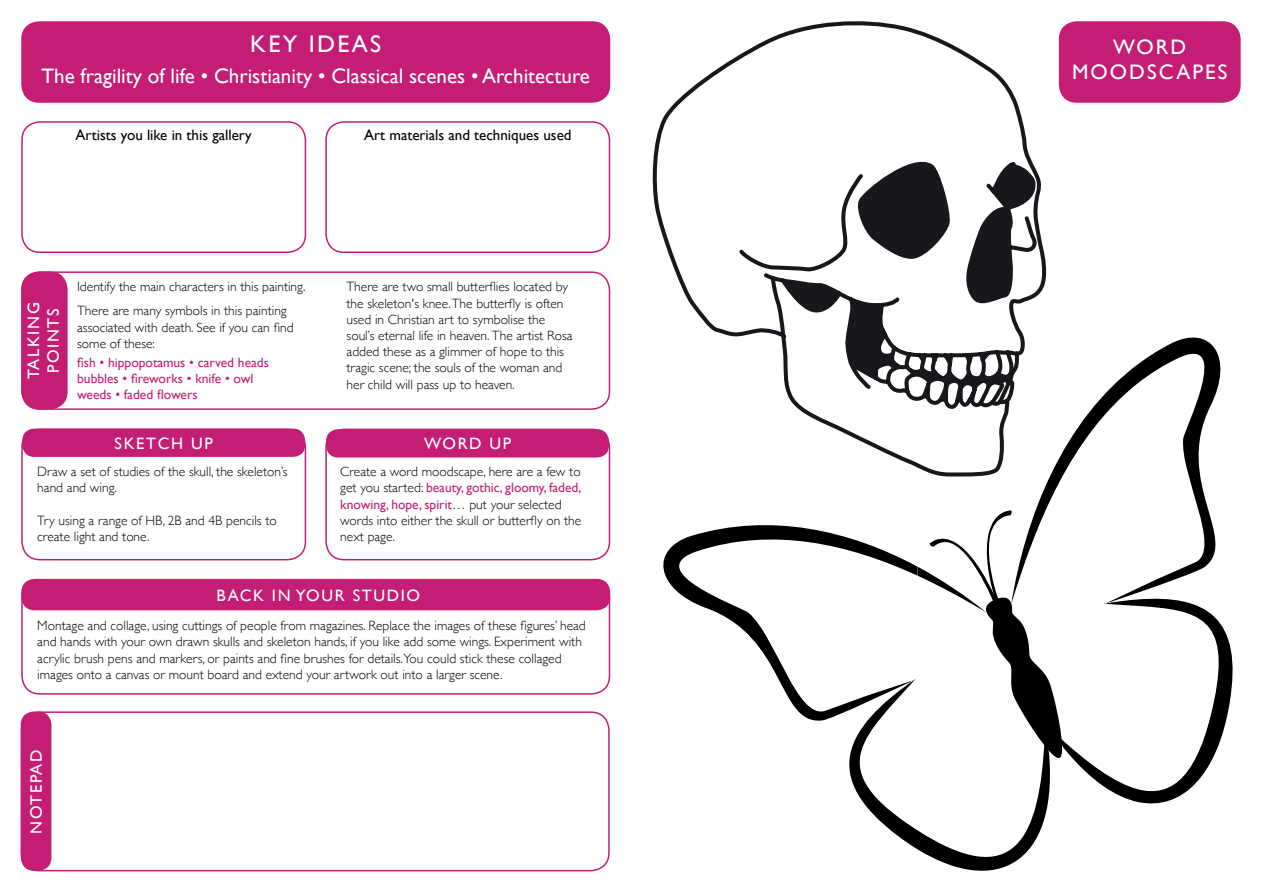
<style>
.page{position:relative;width:1263px;height:893px;background:#fff}
.page>*{position:absolute;margin:0;border:0;box-sizing:border-box;transform-origin:0 0}
.t1{font:24px "Gill Sans";letter-spacing:.1em;color:#fff}
.t2{font:21px "Gill Sans";color:#fff}
.t3{font:21px/25.2px "Gill Sans";letter-spacing:.1em;color:#fff;text-align:center}
.t4{font:16.5px/19.8px "Gill Sans";letter-spacing:.1em;color:#fff;text-align:center}
.t5{font:15px "Gill Sans";color:#000}
.t6{font:300 13.5px/16.2px "Gill Sans";color:#000}
.t7{font:13.5px/16.2px "Gill Sans";color:#c31e74}
.s1{font-weight:400;color:#c31e74}
</style>
<div class="page">
<div style="left:21px;top:21px;width:589px;height:82px;background:#c31e74;border-radius:18px"></div>
<div style="left:21px;top:271px;width:47px;height:138px;background:#c31e74;border-radius:18px"></div>
<div style="left:21px;top:711px;width:30px;height:160px;background:#c31e74;border-radius:13px"></div>
<div style="left:21px;top:579px;width:589px;height:31px;background:#c31e74;border-radius:14px"></div>
<div style="left:21px;top:121px;width:285px;height:132px;border:2px solid #c31e74;border-radius:18px"></div>
<div style="left:21px;top:429px;width:285px;height:131px;border:2px solid #c31e74;border-radius:18px"></div>
<div style="left:325px;top:429px;width:285px;height:131px;border:2px solid #c31e74;border-radius:18px"></div>
<div style="left:325px;top:121px;width:285px;height:132px;border:2px solid #c31e74;border-radius:18px"></div>
<div style="left:1059px;top:21px;width:182px;height:82px;background:#c31e74;border-radius:18px"></div>
<svg style="left:653px;top:21px;width:393px;height:302px"></svg>
<svg style="left:663px;top:323px;width:570px;height:548px"></svg>
<svg style="left:929px;top:510px;width:139px;height:251px"></svg>
<div style="left:326px;top:429px;width:283px;height:28px;background:#c31e74;border-radius:12px"></div>
<div style="left:22px;top:429px;width:283px;height:28px;background:#c31e74;border-radius:12px"></div>
<div style="left:21px;top:271px;width:589px;height:139px;border:2px solid #c31e74;border-radius:18px"></div>
<div style="left:21px;top:711px;width:589px;height:160px;border:2px solid #c31e74;border-radius:18px"></div>
<div style="left:21px;top:579px;width:589px;height:116px;border:2px solid #c31e74;border-radius:18px"></div>
<h1 class="t1" style="left:250px;top:29px;width:133px">KEY IDEAS</h1>
<h2 class="t2" style="left:42px;top:64px;width:550px">The fragility of life • Christianity • Classical scenes • Architecture</h2>
<p class="t5" style="left:76px;top:126px;width:178px">Artists you like in this gallery</p>
<p class="t5" style="left:364px;top:126px;width:209px">Art materials and techniques used</p>
<p class="t4" style="left:23px;top:379px;width:79px;rotate:-90deg">TALKING<br>POINTS</p>
<p class="t6" style="left:77px;top:274px;width:230px;line-height:24px">Identify the main characters in this painting.<br>There are many symbols in this painting</p>
<p class="t6" style="left:77px;top:318px;width:218px">associated with death. See if you can find some of these:</p>
<p class="t7" style="left:77px;top:354px;width:193px">fish • hippopotamus • carved heads bubbles • fireworks • knife • owl weeds • faded flowers</p>
<p class="t6" style="left:347px;top:278px;width:228px">There are two small butterflies located by the skeleton's knee.The butterfly is often used in Christian art to symbolise the soul’s eternal life in heaven. The artist Rosa added these as a glimmer of hope to this tragic scene; the souls of the woman and her child will pass up to heaven.</p>
<p class="t4" style="left:115px;top:433px;width:100px">SKETCH UP</p>
<p class="t4" style="left:424px;top:433px;width:89px">WORD UP</p>
<p class="t6" style="left:37px;top:463px;width:252px">Draw a set of studies of the skull, the skeleton’s hand and wing.</p>
<p class="t6" style="left:37px;top:512px;width:241px">Try using a range of HB, 2B and 4B pencils to create light and tone.</p>
<p class="t6" style="left:340px;top:463px;width:243px">Create a word moodscape, here are a few to get you started: <span class="s1">beauty, gothic, gloomy, faded, knowing, hope, spirit</span>… put your selected words into either the skull or butterfly on the next page.</p>
<p class="t4" style="left:217px;top:585px;width:205px">BACK IN YOUR STUDIO</p>
<p class="t6" style="left:37px;top:617px;width:550px">Montage and collage, using cuttings of people from magazines. Replace the images of these figures’ head and hands with your own drawn skulls and skeleton hands, if you like add some wings. Experiment with acrylic brush pens and markers, or paints and fine brushes for details.You could stick these collaged images onto a canvas or mount board and extend your artwork out into a larger scene.</p>
<p class="t4" style="left:26px;top:834px;width:85px;rotate:-90deg">NOTEPAD</p>
<h2 class="t3" style="left:1072px;top:34px;width:157px">WORD<br>MOODSCAPES</h2>
</div>
